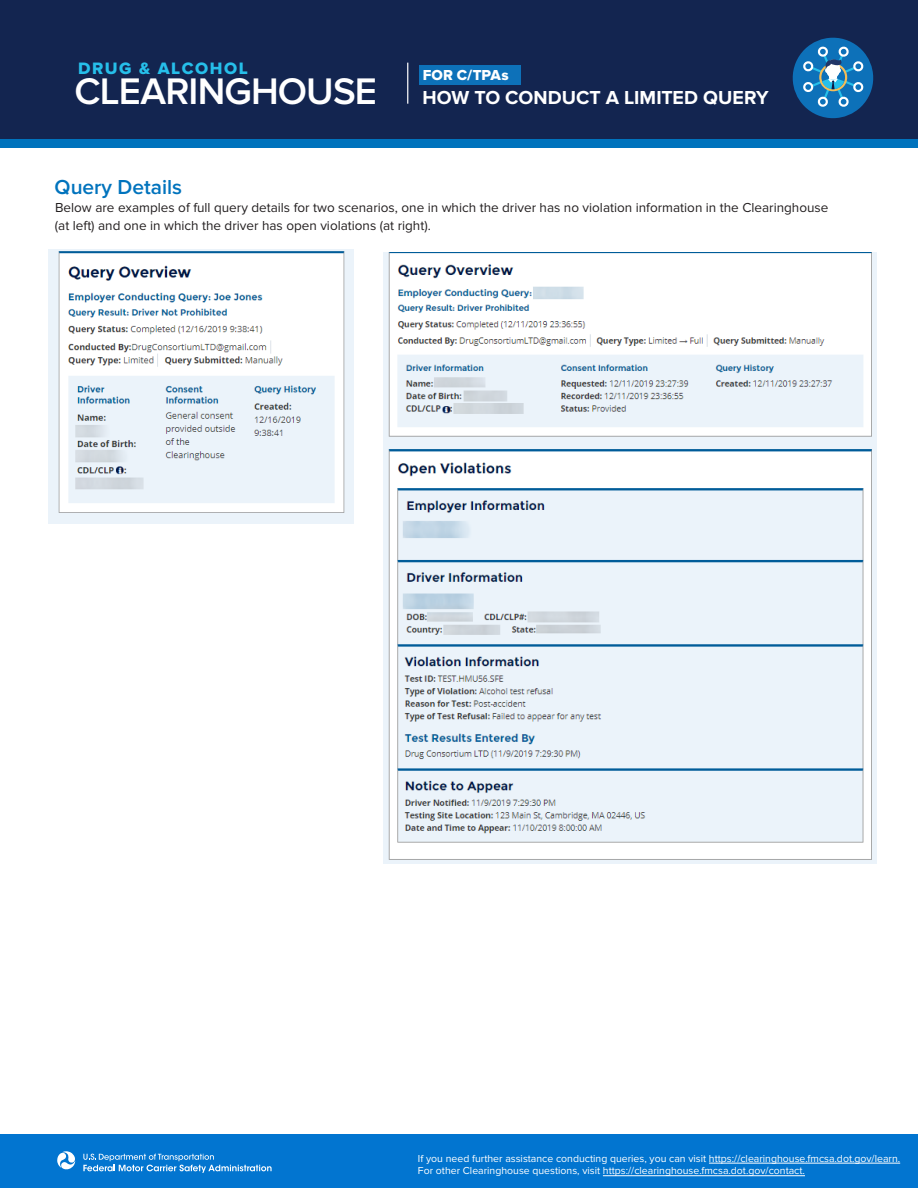
<style>
.page{position:relative;width:918px;height:1188px;background:#fff}
.page>*{position:absolute;margin:0;border:0;box-sizing:border-box;transform-origin:0 0}
.t1{font:600 38.4px "Proxima Nova";letter-spacing:-.025em;color:#fff}
.SA{font:600 21px "Proxima Nova";color:#0073bd}
.t2{font:700 19.5px "Proxima Nova";color:#fff}
.t3{font:17.1px "Proxima Nova Extrabld";letter-spacing:.09em;color:#26bfea}
.t4{font:15px "Proxima Nova Extrabld";color:#fff}
.No_Spacing{font:13.5px/18px "Proxima Nova";color:#231f20}
.t5{font:10.5px/12.6px "Proxima Nova";color:#fff}
</style>
<div class="page">
<div style="left:0;top:1134px;width:918px;height:54px;background:#0275d0"></div>
<div style="left:0;top:0;width:918px;height:145px;background:#132550"></div>
<div style="left:0;top:139px;width:918px;height:8px;background:#0073bd"></div>
<svg style="left:792px;top:37px;width:82px;height:82px"></svg>
<svg style="left:57px;top:1151px;width:19px;height:19px"></svg>
<svg style="left:83px;top:1154px;width:189px;height:19px"></svg>
<hr style="left:709px;top:1163px;width:191px;height:1px;background:#fff">
<hr style="left:603px;top:1175px;width:202px;height:1px;background:#fff">
<hr style="left:407px;top:63px;width:1px;height:41px;background:#fff">
<div style="left:419px;top:65px;width:102px;height:20px;background:#0d71b9"></div>
<img style="left:49px;top:249px;width:304px;height:274px">
<img style="left:383px;top:253px;width:494px;height:611px">
<h3 class="t3" style="left:78px;top:58px;width:171px">DRUG &amp; ALCOHOL</h3>
<h1 class="t1" style="left:75px;top:69px;width:304px">CLEARINGHOUSE</h1>
<h3 class="t4" style="left:423px;top:67px;width:87px">FOR C/TPAs</h3>
<h3 class="t2" style="left:423px;top:86px;width:348px">HOW TO CONDUCT A LIMITED QUERY</h3>
<p class="SA" style="left:55px;top:175px;width:129px">Query Details</p>
<p class="No_Spacing" style="left:55px;top:198px;width:775px">Below are examples of full query details for two scenarios, one in which the driver has no violation information in the Clearinghouse (at left) and one in which the driver has open violations (at right).</p>
<p class="t5" style="left:418px;top:1152px;width:484px">If you need further assistance conducting queries, you can visit https://clearinghouse.fmcsa.dot.gov/learn.<br>For other Clearinghouse questions, visit https://clearinghouse.fmcsa.dot.gov/contact.</p>
</div>
